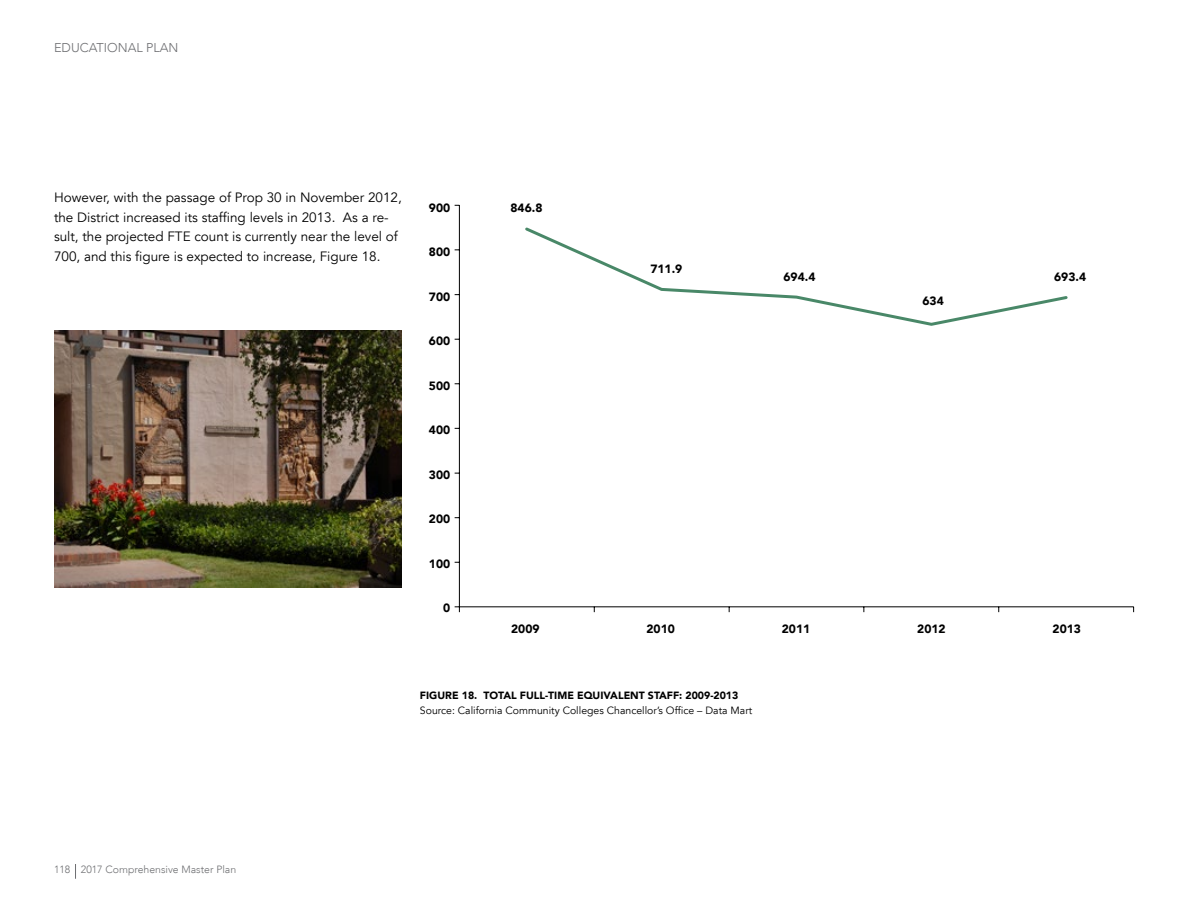
<style>
.page{position:relative;width:1188px;height:918px;background:#fff}
.page>*{position:absolute;margin:0;border:0;box-sizing:border-box;transform-origin:0 0}
.t1{font:13.5px/19.5px "Avenir LT";color:#000}
.t2{font:300 12.75px "Avenir LT";color:#6d6e71}
.t3{font:900 12px "Avenir LT";color:#000}
.t4{font:10.5px/15px "Avenir LT";color:#000}
.t5{font:900 10.5px "Avenir LT";color:#000}
.t6{font:300 10.5px "Avenir LT";color:#6d6e71}
.s1{font-weight:900}
</style>
<div class="page">
<img style="left:54px;top:330px;width:348px;height:258px">
<hr style="left:459px;top:205px;width:1px;height:402px;background:#000">
<hr style="left:459px;top:606px;width:675px;height:1px;background:#000">
<svg style="left:455px;top:606px;width:5px;height:6px"></svg>
<svg style="left:525px;top:227px;width:543px;height:99px"></svg>
<svg style="left:75px;top:864px;width:1px;height:15px"></svg>
<p class="t2" style="left:54px;top:40px;width:126px">Educational Plan</p>
<p class="t1" style="left:54px;top:188px;width:349px">However, with the passage of Prop 30 in November 2012, the District increased its staffing levels in 2013. As a re&shy;sult, the projected FTE count is currently near the level of 700, and this figure is expected to increase, Figure 18.</p>
<p class="t3" style="left:429px;top:200px;width:23px">900</p>
<p class="t3" style="left:429px;top:245px;width:23px">800</p>
<p class="t3" style="left:429px;top:289px;width:23px">700</p>
<p class="t3" style="left:429px;top:334px;width:23px">600</p>
<p class="t3" style="left:429px;top:378px;width:23px">500</p>
<p class="t3" style="left:429px;top:423px;width:23px">400</p>
<p class="t3" style="left:429px;top:467px;width:23px">300</p>
<p class="t3" style="left:429px;top:512px;width:23px">200</p>
<p class="t3" style="left:429px;top:556px;width:23px">100</p>
<p class="t3" style="left:443px;top:601px;width:9px">0</p>
<p class="t3" style="left:511px;top:200px;width:33px">846.8</p>
<p class="t3" style="left:650px;top:261px;width:33px">711.9</p>
<p class="t3" style="left:783px;top:270px;width:33px">694.4</p>
<p class="t3" style="left:922px;top:294px;width:23px">634</p>
<p class="t3" style="left:1054px;top:270px;width:33px">693.4</p>
<p class="t3" style="left:511px;top:622px;width:30px">2009</p>
<p class="t3" style="left:647px;top:622px;width:30px">2010</p>
<p class="t3" style="left:782px;top:622px;width:30px">2011</p>
<p class="t3" style="left:917px;top:622px;width:30px">2012</p>
<p class="t3" style="left:1053px;top:622px;width:30px">2013</p>
<p class="t5" style="left:420px;top:689px;width:14px">FIGURE</p>
<p class="t5" style="left:462px;top:689px;width:36px">18. TOTA</p>
<p class="t5" style="left:511px;top:689px;width:89px">L FU LL-TIME EQUIVA</p>
<p class="t5" style="left:618px;top:689px;width:14px">LENT</p>
<p class="t5" style="left:648px;top:689px;width:14px">STAFF</p>
<p class="t4" style="left:420px;top:688px;width:334px;text-indent:259px"><span class="s1">: 2009-2013<br></span>Source: California Community Colleges Chancellor’s Office – Data Mart</p>
<p class="t6" style="left:54px;top:864px;width:184px">118 2017 Comprehensive Master Plan</p>
</div>
